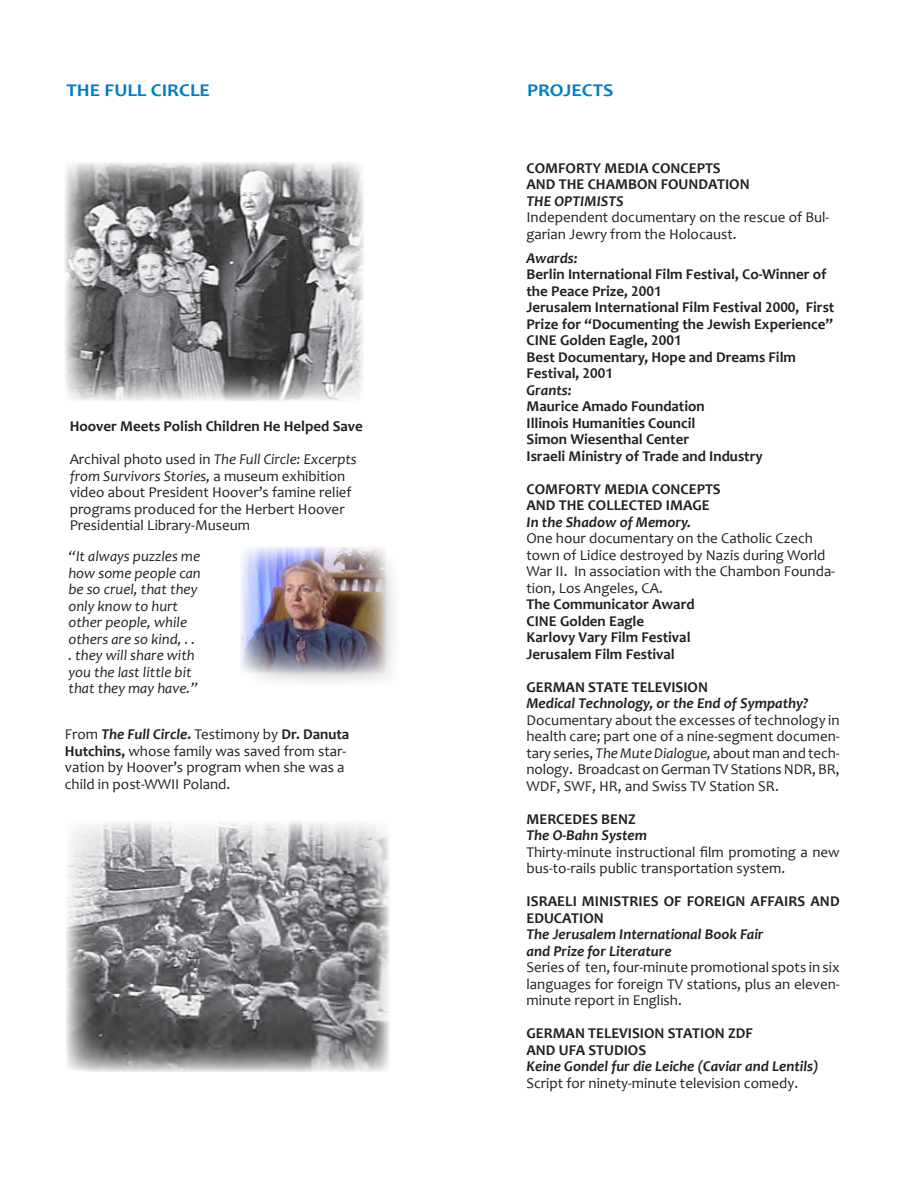
<style>
.page{position:relative;width:918px;height:1188px;background:#fff}
.page>*{position:absolute;margin:0;border:0;box-sizing:border-box;transform-origin:0 0}
.PageMaker_Defaults{font:700 18px "Candara";color:#007ec5;scale:1.1 1}
.t1{font:15px/16.5px "Candara";color:#231f20}
.t2{font:700 15px/16.5px "Candara";color:#231f20}
.t3{font:italic 700 15px "Candara";color:#231f20}
.t4{font:italic 15px/16.5px "Candara";color:#231f20}
.s1{font-style:italic}
.s2{font-weight:700;font-style:italic}
.s3{font-weight:700}
</style>
<div class="page">
<img style="left:65px;top:162px;width:299px;height:239px">
<img style="left:66px;top:821px;width:324px;height:251px">
<div style="left:245px;top:550px;width:158px;height:140px;background:#231f20;opacity:.25"></div>
<img style="left:241px;top:546px;width:145px;height:127px">
<p class="PageMaker_Defaults" style="left:67px;top:79px;width:132px">THE FULL CIRCLE</p>
<p class="PageMaker_Defaults" style="left:527px;top:79px;width:80px">PROJECTS</p>
<p class="t2" style="left:70px;top:418px;width:295px">Hoover Meets Polish Children He Helped Save</p>
<p class="t1" style="left:70px;top:451px;width:289px">Archival photo used in <span class="s1">The Full Circle: Excerpts from Survivors Stories,</span> a museum exhibition video about President Hoover’s famine relief programs produced for the Herbert Hoover Presidential Library-Museum</p>
<p class="t4" style="left:68px;top:548px;width:134px">“It always puzzles me how some people can be so cruel, that they only know to hurt other people, while others are so kind, . . . they will share with you the last little bit that they may have.”</p>
<p class="t1" style="left:65px;top:726px;width:286px">From <span class="s2">The Full Circle</span><span class="s3">.</span> Testimony by <span class="s3">Dr. Danuta Hutchins,</span> whose family was saved from star&shy;vation by Hoover’s program when she was a child in post-WWII Poland.</p>
<p class="t2" style="left:527px;top:160px;width:196px">COMFORTY MEDIA CONCEPTS</p>
<p class="t2" style="left:527px;top:176px;width:225px">AND THE CHAMBON FOUNDATION</p>
<p class="t3" style="left:527px;top:192px;width:99px">THE OPTIMISTS</p>
<p class="t1" style="left:527px;top:209px;width:304px">Independent documentary on the rescue of Bul&shy;garian Jewry from the Holocaust.</p>
<p class="t3" style="left:527px;top:249px;width:53px">Awards:</p>
<p class="t2" style="left:527px;top:266px;width:302px">Berlin International Film Festival, Co-Winner of the Peace Prize, 2001</p>
<p class="t2" style="left:527px;top:299px;width:309px">Jerusalem International Film Festival 2000, First<br>Prize for “Documenting the Jewish Experience”</p>
<p class="t2" style="left:527px;top:332px;width:156px">CINE Golden Eagle, 2001</p>
<p class="t2" style="left:527px;top:349px;width:271px">Best Documentary, Hope and Dreams Film<br>Festival, 2001</p>
<p class="t3" style="left:527px;top:381px;width:47px">Grants:</p>
<p class="t2" style="left:527px;top:398px;width:180px">Maurice Amado Foundation</p>
<p class="t2" style="left:527px;top:415px;width:171px">Illinois Humanities Council</p>
<p class="t2" style="left:527px;top:431px;width:238px">Simon Wiesenthal Center<br>Israeli Ministry of Trade and Industry</p>
<p class="t2" style="left:527px;top:481px;width:196px">COMFORTY MEDIA CONCEPTS<br>AND THE COLLECTED IMAGE</p>
<p class="t1" style="left:527px;top:514px;width:310px"><span class="s2">In the Shadow of Memory.<br></span>One hour documentary on the Catholic Czech town of Lidice destroyed by Nazis during World War II. In association with the Chambon Founda&shy;tion, Los Angeles, CA.</p>
<p class="t2" style="left:527px;top:596px;width:170px">The Communicator Award</p>
<p class="t2" style="left:527px;top:613px;width:119px">CINE Golden Eagle</p>
<p class="t2" style="left:527px;top:629px;width:166px">Karlovy Vary Film Festival</p>
<p class="t2" style="left:527px;top:646px;width:150px">Jerusalem Film Festival</p>
<p class="t2" style="left:527px;top:679px;width:183px">GERMAN STATE TELEVISION</p>
<p class="t3" style="left:527px;top:694px;width:284px">Medical Technology, or the End of Sympathy?</p>
<p class="t1" style="left:527px;top:712px;width:315px;text-align:justify">Documentary about the excesses of technology in health care; part one of a nine-segment documen&shy;tary series, <span class="s1">The Mute Dialogue,</span> about man and tech&shy;nology. Broadcast on German TV Stations NDR, BR, WDF, SWF, HR, and Swiss TV Station SR.</p>
<p class="t2" style="left:527px;top:811px;width:111px">MERCEDES BENZ</p>
<p class="t3" style="left:527px;top:826px;width:122px">The O-Bahn System</p>
<p class="t1" style="left:527px;top:844px;width:315px">Thirty-minute instructional film promoting a new bus-to-rails public transportation system.</p>
<p class="t2" style="left:527px;top:893px;width:315px">ISRAELI MINISTRIES OF FOREIGN AFFAIRS AND<br>EDUCATION</p>
<p class="t3" style="left:527px;top:925px;width:239px">The Jerusalem International Book Fair</p>
<p class="t3" style="left:527px;top:942px;width:147px">and Prize for Literature</p>
<p class="t1" style="left:527px;top:959px;width:315px;text-align:justify">Series of ten, four-minute promotional spots in six languages for foreign TV stations, plus an eleven&shy;minute report in English.</p>
<p class="t2" style="left:527px;top:1025px;width:228px">GERMAN TELEVISION STATION ZDF</p>
<p class="t2" style="left:527px;top:1042px;width:121px">AND UFA STUDIOS</p>
<p class="t3" style="left:527px;top:1057px;width:293px">Keine Gondel fur die Leiche (Caviar and Lentils)</p>
<p class="t1" style="left:527px;top:1075px;width:273px">Script for ninety-minute television comedy.</p>
</div>
